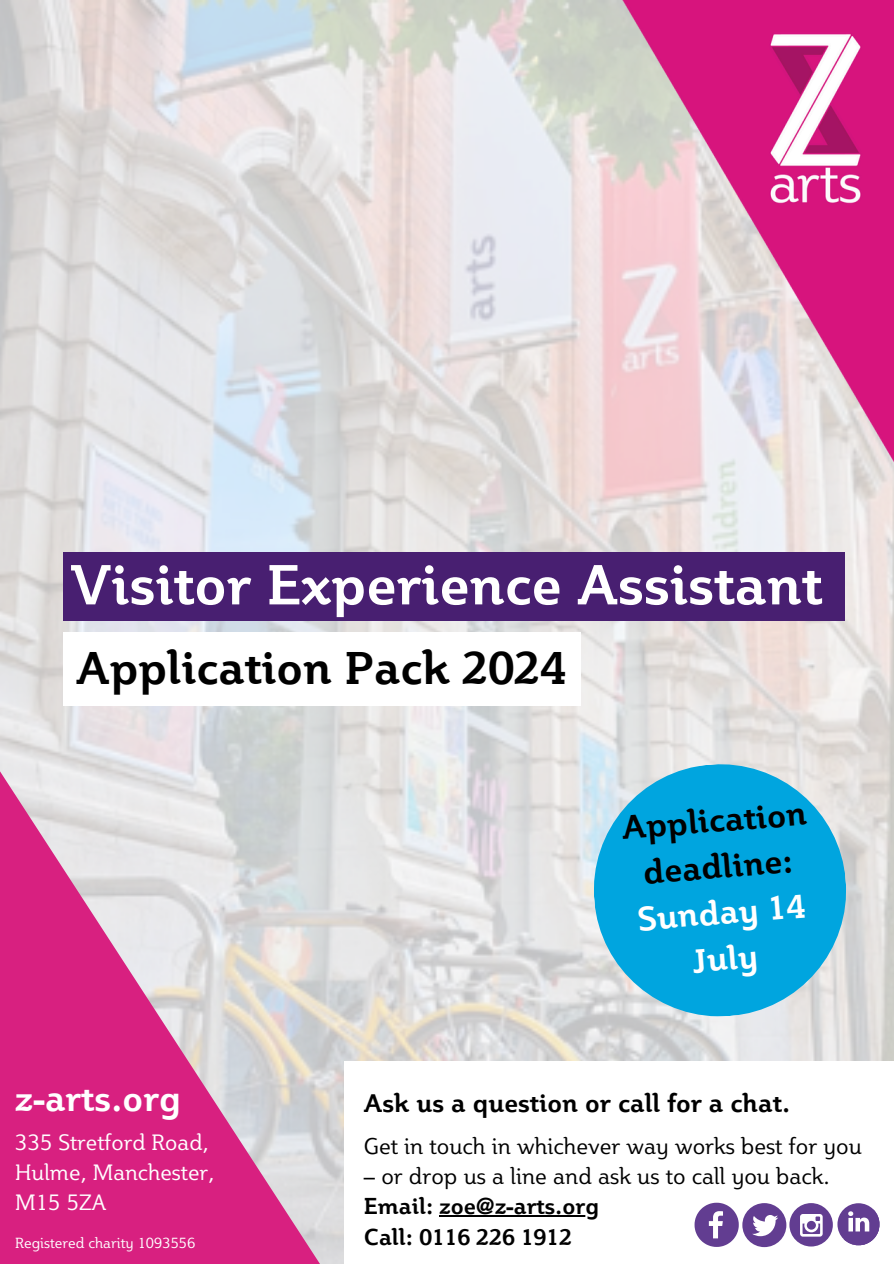
<style>
.page{position:relative;width:894px;height:1264px;background:#fff}
.page>*{position:absolute;margin:0;border:0;box-sizing:border-box;transform-origin:0 0}
.t1{font:700 55.5px "Plume";color:#fff}
.t2{font:700 45.45px "Plume";color:#000}
.t3{font:700 35.55px "Plume";color:#fff}
.t4{font:700 33px/46px "Plume";color:#000;text-align:center}
.t5{font:700 25.2px "Plume";color:#000}
.t6{font:22.35px/30.3px "Plume";color:#000}
.t7{font:700 22.35px "Plume";color:#000}
.t8{font:21.9px/29.7px "Plume";color:#fff}
.t9{font:14.4px "Plume";color:#fff}
.s1{color:#fff}
.s2{font-weight:700}
</style>
<div class="page">
<img style="left:0;top:0;width:893px;height:1060px">
<svg style="left:694px;top:1202px;width:44px;height:44px"></svg>
<div style="left:789px;top:1203px;width:43px;height:43px;background:#623d91;border-radius:50%"></div>
<svg style="left:800px;top:1214px;width:22px;height:22px"></svg>
<div style="left:742px;top:1203px;width:44px;height:44px;background:#623d91;border-radius:50%"></div>
<svg style="left:752px;top:1215px;width:26px;height:21px"></svg>
<svg style="left:837px;top:1203px;width:42px;height:42px"></svg>
<svg style="left:843px;top:1209px;width:37px;height:37px"></svg>
<img style="left:622px;top:0;width:271px;height:468px">
<svg style="left:0;top:768px;width:370px;height:495px;background:#db8bb5"></svg>
<div style="left:63px;top:552px;width:781px;height:69px;background:#481f71"></div>
<div style="left:63px;top:632px;width:517px;height:73px;background:#fff"></div>
<svg style="left:588px;top:759px;width:263px;height:262px;background:#3db5df"></svg>
<hr style="left:439px;top:1215px;width:160px;height:1px;background:#000">
<h3 class="t1" style="left:70px;top:552px;width:753px">Visitor Experience Assistant</h3>
<h3 class="t2" style="left:76px;top:641px;width:491px">Application Pack 2024</h3>
<h5 class="t3" style="left:15px;top:1077px;width:167px">z-arts.org</h5>
<p class="t8" style="left:15px;top:1127px;width:200px">335 Stretford Road,<br>Hulme, Manchester,<br>M15 5ZA</p>
<h4 class="t9" style="left:15px;top:1233px;width:182px">Registered charity 1093556</h4>
<h2 class="t4" style="left:620px;top:805px;width:187px;rotate:-5deg">Application deadline:<br><span class="s1">Sunday 14<br>July</span></h2>
<h1 class="t5" style="left:364px;top:1088px;width:427px">Ask us a question or call for a chat.</h1>
<h5 class="t6" style="left:364px;top:1130px;width:499px">Get in touch in whichever way works best for you</h5>
<h5 class="t6" style="left:364px;top:1160px;width:467px">– or drop us a line and ask us to call you back.<br><span class="s2">Email: zoe@z-arts.org</span></h5>
<p class="t7" style="left:364px;top:1223px;width:209px">Call: 0116 226 1912</p>
</div>
